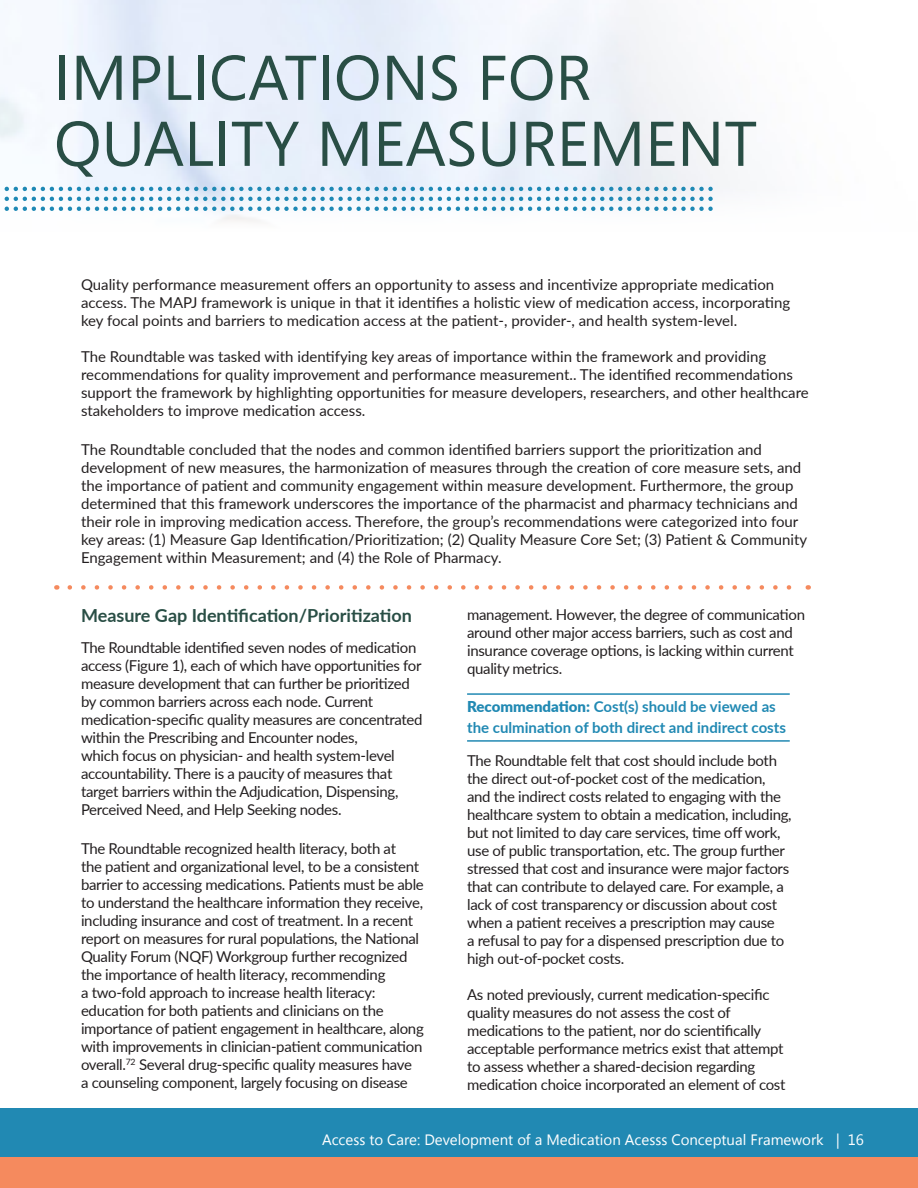
<style>
.page{position:relative;width:918px;height:1188px;background:#fff}
.page>*{position:absolute;margin:0;border:0;box-sizing:border-box;transform-origin:0 0}
.t1{font:63px/66px "Segoe UI";color:#294e45}
.t2{font:700 18px "Lato";color:#294e45}
.t3{font:15px/18px "Lato";letter-spacing:-.02em;color:#231f20}
.t4{font:15px/18px "Lato";color:#231f20}
.t5{font:700 15px/21.6px "Lato";color:#2189b3}
.t6{font:15px "Segoe UI";color:#fff}
.s1{font-weight:900}
</style>
<div class="page">
<img style="left:0;top:0;width:730px;height:222px">
<svg style="left:0;top:187px;width:712px;height:4px;background:#99c7de"></svg>
<svg style="left:0;top:207px;width:712px;height:4px"></svg>
<svg style="left:0;top:197px;width:712px;height:4px"></svg>
<div style="left:0;top:1109px;width:918px;height:79px;background:#2189b3"></div>
<div style="left:0;top:1157px;width:918px;height:31px;background:#f58a5e"></div>
<hr style="left:467px;top:693px;width:323px;height:2px;background:#2189b3">
<hr style="left:467px;top:740px;width:323px;height:2px;background:#2189b3">
<svg style="left:70px;top:585px;width:722px;height:5px"></svg>
<p class="t1" style="left:54px;top:43px;width:705px">IMPLICATIONS FOR<br>QUALITY MEASUREMENT</p>
<p class="t4" style="left:81px;top:275px;width:711px">Quality performance measurement offers an opportunity to assess and incentivize appropriate medication access. The MAPJ framework is unique in that it identifies a holistic view of medication access, incorporating key focal points and barriers to medication access at the patient-, provider-, and health system-level.</p>
<p class="t4" style="left:81px;top:347px;width:729px">The Roundtable was tasked with identifying key areas of importance within the framework and providing recommendations for quality improvement and performance measurement.. The identified recommendations support the framework by highlighting opportunities for measure developers, researchers, and other healthcare stakeholders to improve medication access.</p>
<p class="t4" style="left:81px;top:439px;width:728px">The Roundtable concluded that the nodes and common identified barriers support the prioritization and development of new measures, the harmonization of measures through the creation of core measure sets, and the importance of patient and community engagement within measure development. Furthermore, the group determined that this framework underscores the importance of the pharmacist and pharmacy technicians and their role in improving medication access. Therefore, the group’s recommendations were categorized into four key areas: (1) Measure Gap Identification/Prioritization; (2) Quality Measure Core Set; (3) Patient &amp; Community Engagement within Measurement; and (4) the Role of Pharmacy.</p>
<p class="t2" style="left:81px;top:602px;width:333px">Measure Gap Identification/Prioritization</p>
<p class="t3" style="left:81px;top:638px;width:343px">The Roundtable identified seven nodes of medication access (Figure 1), each of which have opportunities for measure development that can further be prioritized by common barriers across each node. Current medication-specific quality measures are concentrated within the Prescribing and Encounter nodes,<br>which focus on physician- and health system-level accountability. There is a paucity of measures that target barriers within the Adjudication, Dispensing, Perceived Need, and Help Seeking nodes.</p>
<p class="t3" style="left:81px;top:839px;width:344px">The Roundtable recognized health literacy, both at<br>the patient and organizational level, to be a consistent barrier to accessing medications. Patients must be able to understand the healthcare information they receive, including insurance and cost of treatment. In a recent report on measures for rural populations, the National Quality Forum (NQF) Workgroup further recognized the importance of health literacy, recommending<br>a two-fold approach to increase health literacy: education for both patients and clinicians on the importance of patient engagement in healthcare, along with improvements in clinician-patient communication overall.<sup>72</sup> Several drug-specific quality measures have<br>a counseling component, largely focusing on disease</p>
<p class="t3" style="left:467px;top:604px;width:340px">management. However, the degree of communication around other major access barriers, such as cost and insurance coverage options, is lacking within current quality metrics.</p>
<p class="t5" style="left:467px;top:695px;width:320px"><span class="s1">Recommendation:</span> Cost(s) should be viewed as the culmination of both direct and indirect costs</p>
<p class="t3" style="left:467px;top:751px;width:326px">The Roundtable felt that cost should include both the direct out-of-pocket cost of the medication, and the indirect costs related to engaging with the healthcare system to obtain a medication, including, but not limited to day care services, time off work, use of public transportation, etc. The group further stressed that cost and insurance were major factors that can contribute to delayed care. For example, a lack of cost transparency or discussion about cost when a patient receives a prescription may cause<br>a refusal to pay for a dispensed prescription due to high out-of-pocket costs.</p>
<p class="t3" style="left:467px;top:985px;width:320px">As noted previously, current medication-specific quality measures do not assess the cost of medications to the patient, nor do scientifically acceptable performance metrics exist that attempt to assess whether a shared-decision regarding medication choice incorporated an element of cost</p>
<p class="t6" style="left:322px;top:1129px;width:543px">Access to Care: Development of a Medication Acesss Conceptual Framework | 16</p>
</div>
